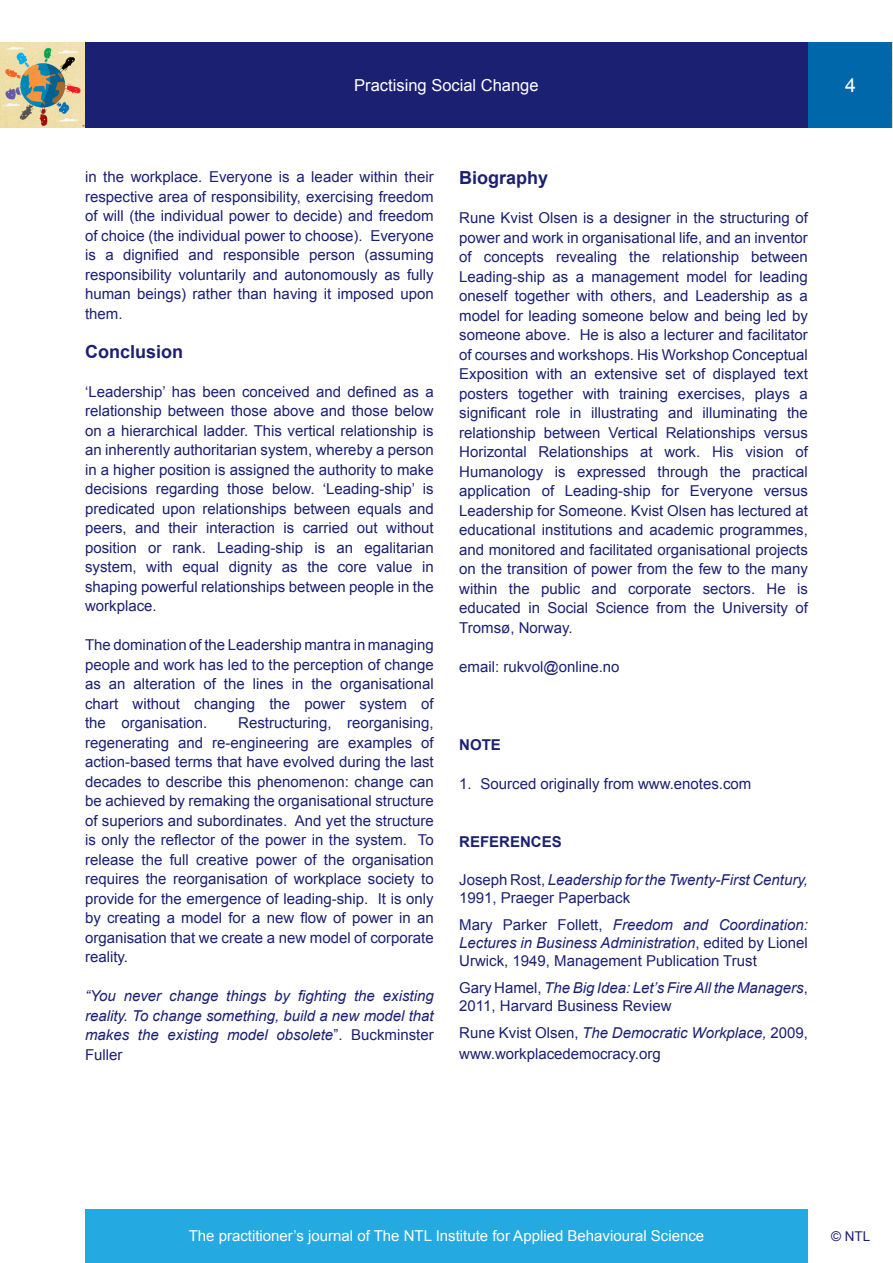
<style>
.page{position:relative;width:893px;height:1263px;background:#fff}
.page>*{position:absolute;margin:0;border:0;box-sizing:border-box;transform-origin:0 0}
.t1{font:19.5px "Arial";color:#fff}
.INTRO_TEXT{font:700 18px "Arial";color:#1c2072}
.t2{font:16.5px "Arial";color:#fff}
.INTRO_TEXT-2{font:15px/19.5px "Arial";color:#1c2072;text-align:justify}
.INTRO_TEXT-3{font:italic 15px/19.5px "Arial";color:#1c2072;text-align:justify}
.t3{font:15px "Arial";color:#fff}
.INTRO_TEXT-4{font:700 15px "Arial";color:#1c2072}
.t4{font:13.5px "Arial";color:#1c2072}
.s1{font-style:normal}
.s2{font-style:italic}
</style>
<div class="page">
<div style="left:808px;top:43px;width:85px;height:85px;background:#0067aa"></div>
<img style="left:0;top:43px;width:85px;height:85px">
<div style="left:85px;top:1209px;width:723px;height:54px;background:#24aae1"></div>
<img style="left:892px;top:43px;width:1px;height:85px">
<div style="left:85px;top:43px;width:723px;height:85px;background:#1c2072"></div>
<p class="t2" style="left:354px;top:74px;width:186px">Practising Social Change</p>
<p class="INTRO_TEXT-2" style="left:85px;top:167px;width:350px">in the workplace. Everyone is a leader within their respective area of responsibility, exercising freedom of will (the individual power to decide) and freedom of choice (the individual power to choose). Everyone is a dignified and responsible person (assuming responsibility voluntarily and autonomously as fully human beings) rather than having it imposed upon them.</p>
<p class="INTRO_TEXT" style="left:85px;top:339px;width:100px">Conclusion</p>
<p class="INTRO_TEXT-2" style="left:85px;top:381px;width:350px">‘Leadership’ has been conceived and defined as a relationship between those above and those below on a hierarchical ladder. This vertical relationship is an inherently authoritarian system, whereby a person in a higher position is assigned the authority to make decisions regarding those below. ‘Leading-ship’ is predicated upon relationships between equals and peers, and their interaction is carried out without position or rank. Leading-ship is an egalitarian system, with equal dignity as the core value in shaping powerful relationships between people in the workplace.</p>
<p class="INTRO_TEXT-2" style="left:85px;top:635px;width:350px">The domination of the Leadership mantra in managing people and work has led to the perception of change as an alteration of the lines in the organisational chart without changing the power system of the organisation.</p>
<p class="INTRO_TEXT-2" style="left:85px;top:713px;width:350px;text-indent:153px">Restructuring, reorganising, regenerating and re-engineering are examples of action-based terms that have evolved during the last decades to describe this phenomenon: change can be achieved by remaking the organisational structure of superiors and subordinates. And yet the structure is only the reflector of the power in the system. To release the full creative power of the organisation requires the reorganisation of workplace society to provide for the emergence of leading-ship. It is only by creating a model for a new flow of power in an organisation that we create a new model of corporate reality.</p>
<p class="INTRO_TEXT-3" style="left:85px;top:986px;width:350px">“You never change things by fighting the existing reality. To change something, build a new model that makes the existing model obsolete<span class="s1">”. Buckminster Fuller</span></p>
<p class="INTRO_TEXT" style="left:459px;top:165px;width:91px">Biography</p>
<p class="INTRO_TEXT-2" style="left:459px;top:208px;width:350px">Rune Kvist Olsen is a designer in the structuring of power and work in organisational life, and an inventor of concepts revealing the relationship between Leading-ship as a management model for leading oneself together with others, and Leadership as a model for leading someone below and being led by someone above. He is also a lecturer and facilitator of courses and workshops. His Workshop Conceptual Exposition with an extensive set of displayed text posters together with training exercises, plays a significant role in illustrating and illuminating the relationship between Vertical Relationships versus Horizontal Relationships at work. His vision of Humanology is expressed through the practical application of Leading-ship for Everyone versus Leadership for Someone. Kvist Olsen has lectured at educational institutions and academic programmes, and monitored and facilitated organisational projects on the transition of power from the few to the many within the public and corporate sectors. He is educated in Social Science from the University of Tromsø, Norway.</p>
<p class="INTRO_TEXT-2" style="left:459px;top:657px;width:162px">email: rukvol@online.no</p>
<p class="INTRO_TEXT-4" style="left:459px;top:734px;width:43px">NOTE</p>
<p class="INTRO_TEXT-2" style="left:459px;top:774px;width:294px">1. Sourced originally from www.enotes.com</p>
<p class="INTRO_TEXT-4" style="left:459px;top:831px;width:104px">REFERENCES</p>
<p class="INTRO_TEXT-3" style="left:459px;top:871px;width:350px;line-height:18px"><span class="s1">Joseph Rost,</span> Leadership for the Twenty-First Century,<br><span class="s1">1991, Praeger Paperback</span></p>
<p class="INTRO_TEXT-2" style="left:459px;top:915px;width:350px;line-height:18px">Mary Parker Follett, <span class="s2">Freedom and Coordination:<br>Lectures in Business Administration</span>, edited by Lionel Urwick, 1949, Management Publication Trust</p>
<p class="INTRO_TEXT-2" style="left:459px;top:978px;width:350px;line-height:18px">Gary Hamel, <span class="s2">The Big Idea: Let’s Fire All the Managers</span>,<br>2011, Harvard Business Review</p>
<p class="INTRO_TEXT-2" style="left:459px;top:1022px;width:350px;line-height:21.6px">Rune Kvist Olsen, <span class="s2">The Democratic Workplace,</span> 2009, www.workplacedemocracy.org</p>
<h1 class="t1" style="left:845px;top:72px;width:12px">4</h1>
<p class="t3" style="left:189px;top:1226px;width:517px">The practitioner’s journal of The NTL Institute for Applied Behavioural Science</p>
<p class="t4" style="left:831px;top:1227px;width:41px">© NTL</p>
</div>
